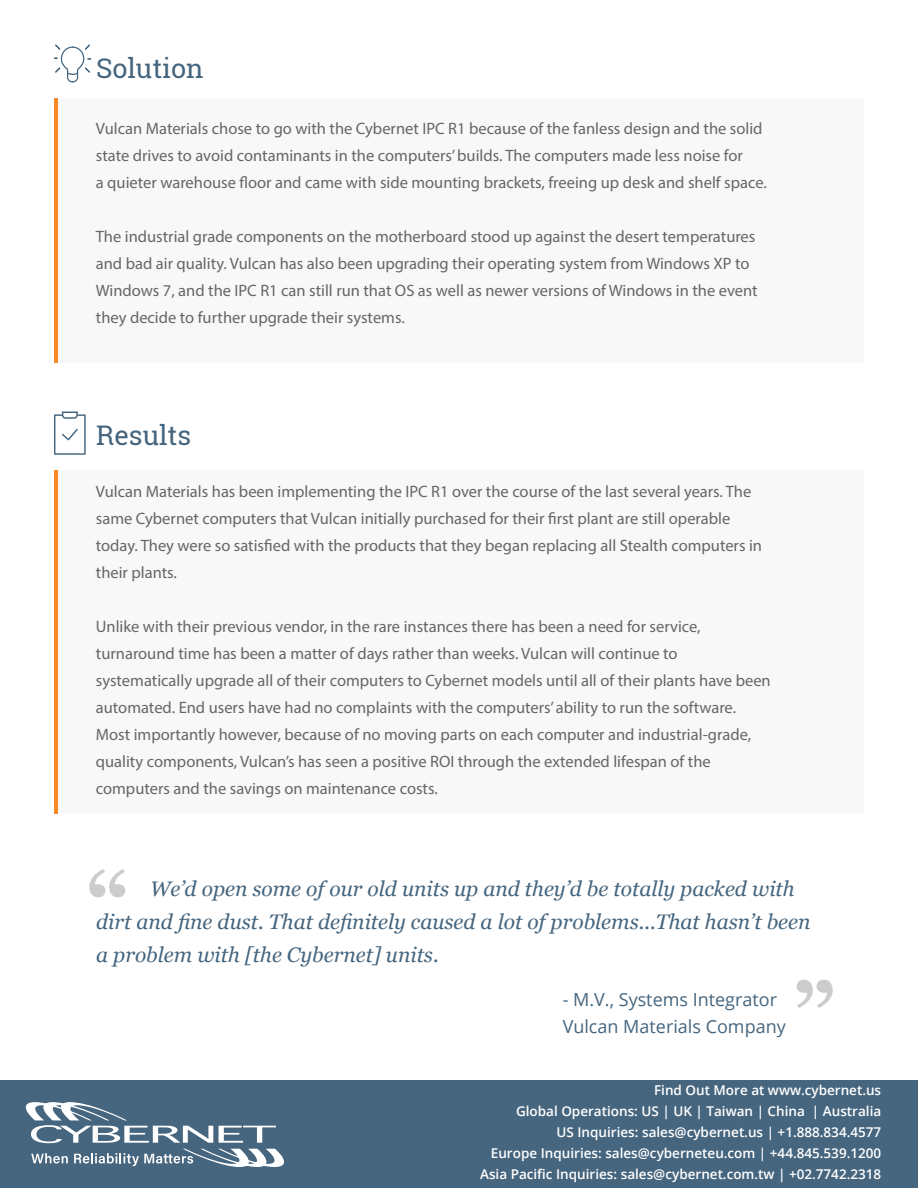
<style>
.page{position:relative;width:918px;height:1188px;background:#fff}
.page>*{position:absolute;margin:0;border:0;box-sizing:border-box;transform-origin:0 0}
.t1{font:700 82.5px "Georgia";color:#ccc}
.t2{font:27px "Roboto Slab";color:#45657e}
.t3{font:italic 21px/33px "Georgia";color:#45657e}
.t4{font:18px "Open Sans";color:#45657e}
.t5{font:16.5px/27px "Myriad Pro";color:#666}
.t6{font:600 13.5px "Open Sans";color:#fff}
</style>
<div class="page">
<div style="left:0;top:1080px;width:918px;height:108px;background:#46657e"></div>
<svg style="left:219px;top:1126px;width:57px;height:17px"></svg>
<svg style="left:26px;top:1102px;width:187px;height:41px"></svg>
<svg style="left:31px;top:1153px;width:37px;height:11px"></svg>
<svg style="left:74px;top:1149px;width:210px;height:18px"></svg>
<div style="left:54px;top:470px;width:810px;height:343px;background:#f8f8f8"></div>
<hr style="left:54px;top:470px;width:4px;height:343px;background:#f98b27">
<svg style="left:54px;top:412px;width:32px;height:43px"></svg>
<div style="left:54px;top:98px;width:810px;height:265px;background:#f8f8f8"></div>
<hr style="left:54px;top:98px;width:4px;height:265px;background:#f98b27">
<svg style="left:54px;top:45px;width:37px;height:37px"></svg>
<p class="t2" style="left:96px;top:49px;width:109px">Solution</p>
<p class="t5" style="left:96px;top:114px;width:672px">Vulcan Materials chose to go with the Cybernet IPC R1 because of the fanless design and the solid state drives to avoid contaminants in the computers’ builds. The computers made less noise for<br>a quieter warehouse floor and came with side mounting brackets, freeing up desk and shelf space.</p>
<p class="t5" style="left:96px;top:222px;width:663px">The industrial grade components on the motherboard stood up against the desert temperatures and bad air quality. Vulcan has also been upgrading their operating system from Windows XP to Windows 7, and the IPC R1 can still run that OS as well as newer versions of Windows in the event they decide to further upgrade their systems.</p>
<p class="t2" style="left:96px;top:417px;width:97px">Results</p>
<p class="t5" style="left:96px;top:478px;width:668px">Vulcan Materials has been implementing the IPC R1 over the course of the last several years. The same Cybernet computers that Vulcan initially purchased for their first plant are still operable today. They were so satisfied with the products that they began replacing all Stealth computers in their plants.</p>
<p class="t5" style="left:96px;top:613px;width:676px">Unlike with their previous vendor, in the rare instances there has been a need for service, turnaround time has been a matter of days rather than weeks. Vulcan will continue to systematically upgrade all of their computers to Cybernet models until all of their plants have been automated. End users have had no complaints with the computers’ ability to run the software.<br>Most importantly however, because of no moving parts on each computer and industrial-grade, quality components, Vulcan’s has seen a positive ROI through the extended lifespan of the computers and the savings on maintenance costs.</p>
<p class="t1" style="left:86px;top:849px;width:44px">“</p>
<p class="t3" style="left:96px;top:873px;width:716px;text-indent:54px">We’d open some of our old units up and they’d be totally packed with dirt and fine dust. That definitely caused a lot of problems...That hasn’t been a problem with [the Cybernet] units.</p>
<p class="t4" style="left:563px;top:987px;width:216px">- M.V., Systems Integrator</p>
<p class="t4" style="left:563px;top:1014px;width:225px">Vulcan Materials Company</p>
<p class="t1" style="left:793px;top:960px;width:44px">”</p>
<p class="t6" style="left:654px;top:1081px;width:229px">Find Out More at www.cybernet.us</p>
<p class="t6" style="left:516px;top:1102px;width:367px">Global Operations: US | UK | Taiwan | China | Australia</p>
<p class="t6" style="left:557px;top:1123px;width:326px">US Inquiries: sales@cybernet.us | +1.888.834.4577</p>
<p class="t6" style="left:491px;top:1144px;width:392px">Europe Inquiries: sales@cyberneteu.com | +44.845.539.1200</p>
<p class="t6" style="left:480px;top:1165px;width:403px">Asia Pacific Inquiries: sales@cybernet.com.tw | +02.7742.2318</p>
</div>
